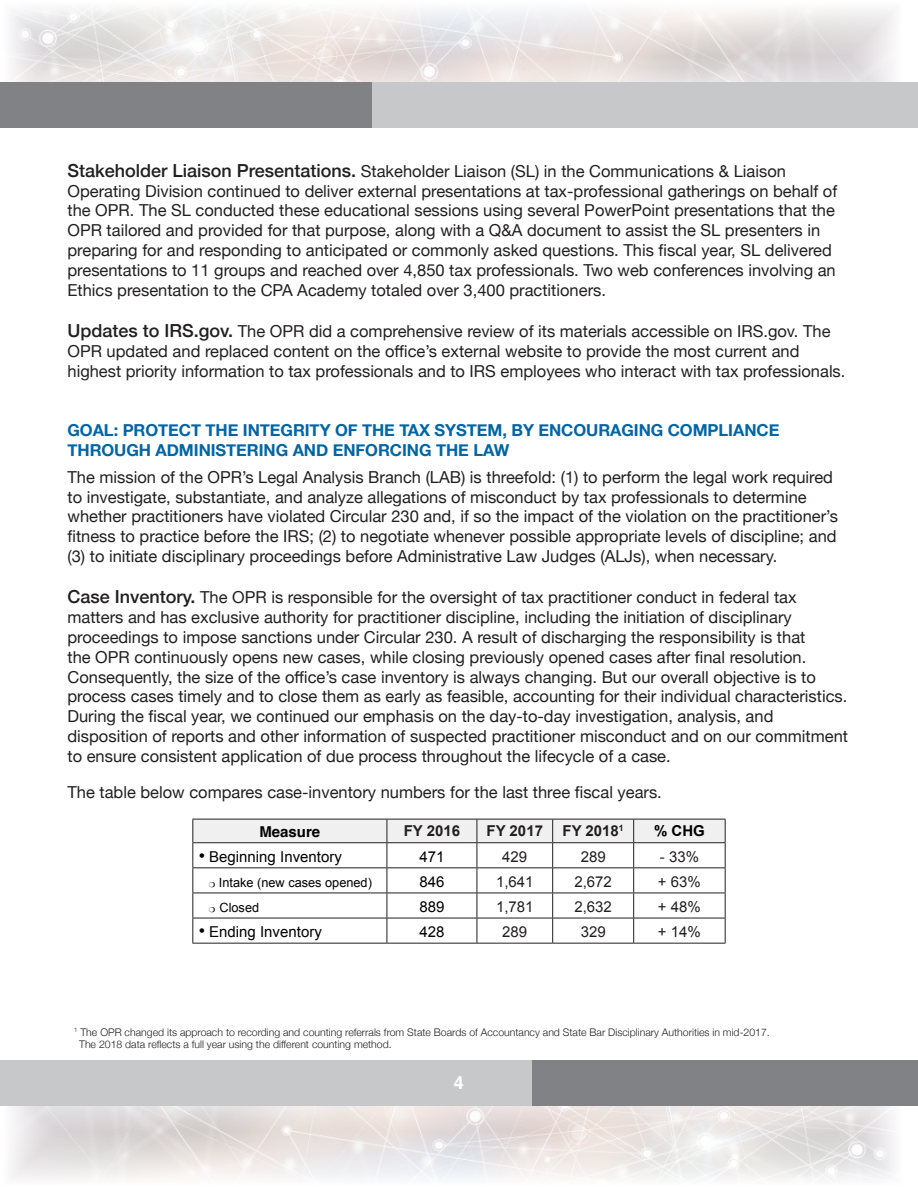
<style>
.page{position:relative;width:918px;height:1188px;background:#fff}
.page>*{position:absolute;margin:0;border:0;box-sizing:border-box;transform-origin:0 0}
.t1{font:700 18px "Helvetica";color:#fff}
.t2{font:16.5px/19.8px "Helvetica Neue";color:#231f20}
.t3{font:700 16.5px/19.8px "Helvetica Neue";letter-spacing:-.005em;color:#0065a4}
.t4{font:15px "Arial";color:#231f20}
.t5{font:15px "Arial";color:#000}
.t6{font:700 15px "Arial";color:#231f20}
.t7{font:700 15px "Helvetica";color:#000}
.t8{font:700 15px "Arial";color:#000}
.t9{font:12.75px "Arial";color:#000}
.t10{font:300 10.5px/12.6px "Helvetica Neue";color:#231f20}
.s1{font-weight:500;font-size:18px}
.s2{font-size:18px}
</style>
<div class="page">
<img style="left:11px;top:1106px;width:883px;height:73px">
<div style="left:532px;top:1061px;width:386px;height:45px;background:#808285"></div>
<div style="left:0;top:1061px;width:532px;height:45px;background:#c7c8ca"></div>
<img style="left:11px;top:9px;width:883px;height:73px">
<div style="left:372px;top:82px;width:546px;height:45px;background:#c7c8ca"></div>
<div style="left:0;top:82px;width:372px;height:45px;background:#808285"></div>
<hr style="left:192px;top:943px;width:195px;height:1px;background:#231f20">
<hr style="left:387px;top:943px;width:90px;height:1px;background:#231f20">
<hr style="left:477px;top:943px;width:76px;height:1px;background:#231f20">
<hr style="left:553px;top:943px;width:81px;height:1px;background:#231f20">
<hr style="left:634px;top:943px;width:92px;height:1px;background:#231f20">
<svg style="left:192px;top:819px;width:534px;height:124px"></svg>
<p class="t2" style="left:68px;top:162px;width:771px"><span class="s1">Stakeholder Liaison Presentations.</span> Stakeholder Liaison (SL) in the Communications &amp; Liaison Operating Division continued to deliver external presentations at tax-professional gatherings on behalf of the OPR. The SL conducted these educational sessions using several PowerPoint presentations that the OPR tailored and provided for that purpose, along with a Q&amp;A document to assist the SL presenters in preparing for and responding to anticipated or commonly asked questions. This fiscal year, SL delivered presentations to 11 groups and reached over 4,850 tax professionals. Two web conferences involving an Ethics presentation to the CPA Academy totaled over 3,400 practitioners.</p>
<p class="t2" style="left:67px;top:322px;width:780px"><span class="s1">Updates to IRS.gov.</span> The OPR did a comprehensive review of its materials accessible on IRS.gov. The<br>OPR updated and replaced content on the office’s external website to provide the most current and highest priority information to tax professionals and to IRS employees who interact with tax professionals.</p>
<h2 class="t3" style="left:67px;top:421px;width:713px">GOAL: PROTECT THE INTEGRITY OF THE TAX SYSTEM, BY ENCOURAGING COMPLIANCE<br>THROUGH ADMINISTERING AND ENFORCING THE LAW</h2>
<p class="t2" style="left:67px;top:468px;width:772px">The mission of the OPR’s Legal Analysis Branch (LAB) is threefold: (1) to perform the legal work required to investigate, substantiate, and analyze allegations of misconduct by tax professionals to determine whether practitioners have violated Circular 230 and, if so the impact of the violation on the practitioner’s fitness to practice before the IRS; (2) to negotiate whenever possible appropriate levels of discipline; and (3) to initiate disciplinary proceedings before Administrative Law Judges (ALJs), when necessary.</p>
<p class="t2" style="left:67px;top:589px;width:782px"><span class="s1">Case Inventory.</span> The OPR is responsible for the oversight of tax practitioner conduct in federal tax matters and has exclusive authority for practitioner discipline, including the initiation of disciplinary proceedings to impose sanctions under Circular 230. A result of discharging the responsibility is that<br>the OPR continuously opens new cases, while closing previously opened cases after final resolution.<br>Consequently, the size of the office’s case inventory is always changing. But our overall objective is to process cases timely and to close them as early as feasible, accounting for their individual characteristics.<br>During the fiscal year, we continued our emphasis on the day-to-day investigation, analysis, and disposition of reports and other information of suspected practitioner misconduct and on our commitment to ensure consistent application of due process throughout the lifecycle of a case.</p>
<p class="t2" style="left:67px;top:783px;width:596px">The table below compares case-inventory numbers for the last three fiscal years.</p>
<p class="t7" style="left:259px;top:822px;width:62px">Measure</p>
<p class="t6" style="left:404px;top:821px;width:58px">FY 2016</p>
<p class="t6" style="left:487px;top:821px;width:58px">FY 2017</p>
<p class="t6" style="left:563px;top:821px;width:63px">FY 2018<sup>1</sup></p>
<p class="t8" style="left:654px;top:821px;width:52px">% CHG</p>
<p class="t5" style="left:199px;top:847px;width:145px"><span class="s2">•</span> Beginning Inventory</p>
<p class="t5" style="left:419px;top:847px;width:27px">471</p>
<p class="t4" style="left:502px;top:847px;width:27px">429</p>
<p class="t4" style="left:581px;top:847px;width:27px">289</p>
<p class="t4" style="left:660px;top:847px;width:41px">- 33%</p>
<p class="t9" style="left:219px;top:874px;width:155px">Intake (new cases opened)</p>
<p class="t5" style="left:419px;top:872px;width:27px">846</p>
<p class="t4" style="left:496px;top:872px;width:39px">1,641</p>
<p class="t4" style="left:574px;top:872px;width:39px">2,672</p>
<p class="t4" style="left:658px;top:872px;width:44px">+ 63%</p>
<p class="t9" style="left:220px;top:899px;width:41px">Closed</p>
<p class="t5" style="left:419px;top:897px;width:27px">889</p>
<p class="t4" style="left:496px;top:897px;width:39px">1,781</p>
<p class="t4" style="left:574px;top:897px;width:39px">2,632</p>
<p class="t4" style="left:658px;top:897px;width:44px">+ 48%</p>
<p class="t5" style="left:199px;top:922px;width:125px"><span class="s2">•</span> Ending Inventory</p>
<p class="t5" style="left:419px;top:922px;width:27px">428</p>
<p class="t4" style="left:502px;top:922px;width:27px">289</p>
<p class="t4" style="left:581px;top:922px;width:27px">329</p>
<p class="t4" style="left:658px;top:922px;width:44px">+ 14%</p>
<p class="t10" style="left:79px;top:1025px;width:692px;text-indent:-5px"><sup>1</sup> The OPR changed its approach to recording and counting referrals from State Boards of Accountancy and State Bar Disciplinary Authorities in mid-2017.<br>The 2018 data reflects a full year using the different counting method.</p>
<p class="t1" style="left:454px;top:1072px;width:12px">4</p>
</div>
